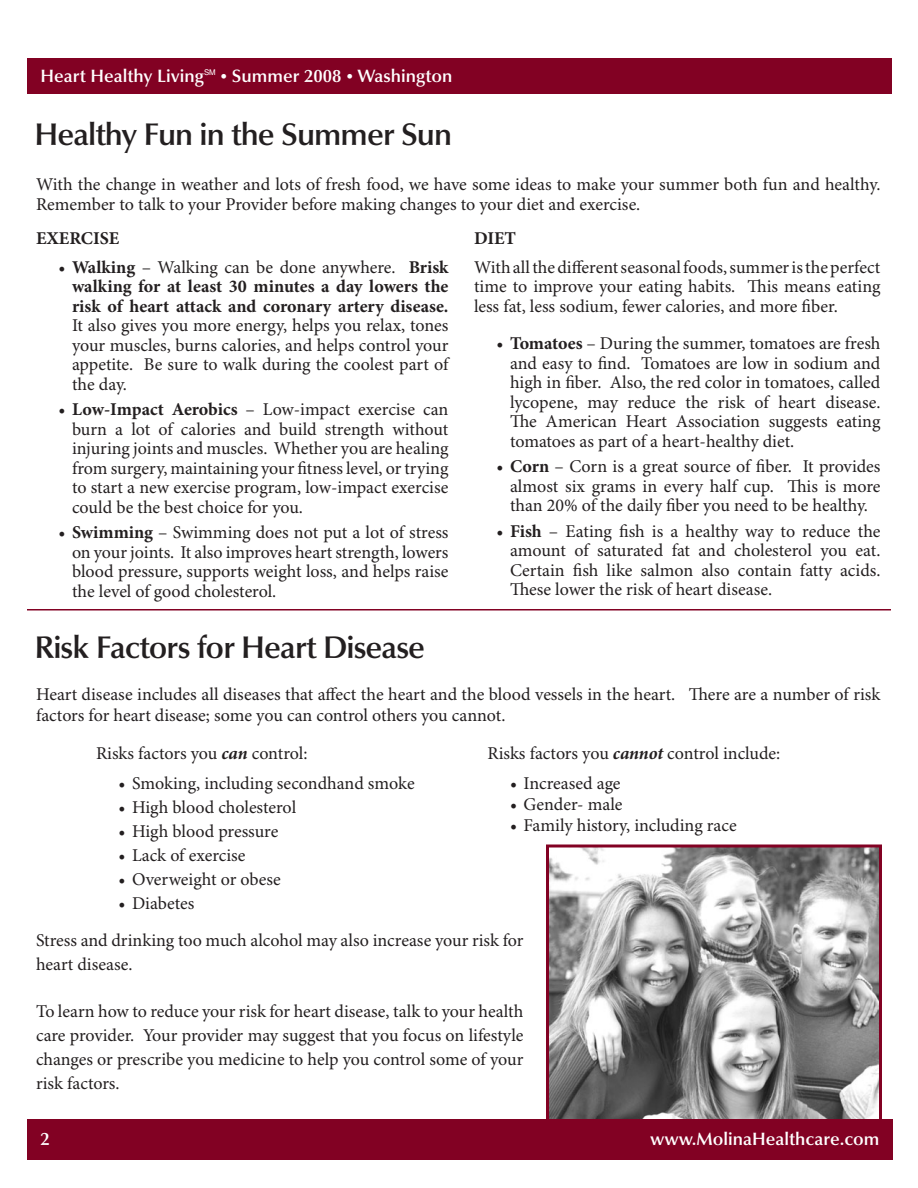
<style>
.page{position:relative;width:918px;height:1188px;background:#fff}
.page>*{position:absolute;margin:0;border:0;box-sizing:border-box;transform-origin:0 0}
.t1{font:600 31.5px "Optima LT Std";letter-spacing:-.03em;color:#231f20}
.t2{font:18px/19.5px "Minion Pro";letter-spacing:-.005em;color:#231f20;text-align:justify}
.t3{font:600 18px "Optima LT Std";color:#fff}
.t4{font:700 18px "Minion Pro";color:#231f20}
.s1{font-size:13.5px}
.s2{font-weight:700}
.s3{font-weight:700;font-style:italic}
</style>
<div class="page">
<div style="left:27px;top:58px;width:864px;height:36px;background:#820123"></div>
<hr style="left:27px;top:609px;width:864px;height:1px;background:#820123">
<img style="left:550px;top:848px;width:328px;height:271px">
<div style="left:546px;top:844px;width:336px;height:280px;border:3px solid #820123"></div>
<div style="left:27px;top:1119px;width:866px;height:40px;background:#820123"></div>
<p class="t3" style="left:40px;top:66px;width:414px">Heart Healthy Living<sup>sm</sup> <span class="s1">•</span> Summer 2008 <span class="s1">•</span> Washington</p>
<p class="t1" style="left:34px;top:116px;width:419px">Healthy Fun in the Summer Sun</p>
<p class="t2" style="left:36px;top:175px;width:846px;line-height:20px">With the change in weather and lots of fresh food, we have some ideas to make your summer both fun and healthy.<br>Remember to talk to your Provider before making changes to your diet and exercise.</p>
<p class="t4" style="left:36px;top:228px;width:85px">EXERCISE</p>
<p class="t2" style="left:72px;top:258px;width:378px;text-indent:-14px">• <span class="s2">Walking</span> – Walking can be done anywhere. <span class="s2">Brisk walking for at least 30 minutes a day lowers the risk of heart attack and coronary artery disease.<br></span>It also gives you more energy, helps you relax, tones your muscles, burns calories, and helps control your appetite. Be sure to walk during the coolest part of the day.</p>
<p class="t2" style="left:72px;top:400px;width:378px;text-indent:-14px">• <span class="s2">Low-Impact Aerobics</span> – Low-impact exercise can burn a lot of calories and build strength without injuring joints and muscles. Whether you are healing from surgery, maintaining your fitness level, or trying to start a new exercise program, low-impact exercise could be the best choice for you.</p>
<p class="t2" style="left:72px;top:523px;width:378px;text-indent:-14px">• <span class="s2">Swimming</span> – Swimming does not put a lot of stress on your joints. It also improves heart strength, lowers blood pressure, supports weight loss, and helps raise the level of good cholesterol.</p>
<p class="t4" style="left:474px;top:228px;width:44px">DIET</p>
<p class="t2" style="left:474px;top:258px;width:408px">With all the different seasonal foods, summer is the perfect time to improve your eating habits. This means eating less fat, less sodium, fewer calories, and more fiber.</p>
<p class="t2" style="left:510px;top:334px;width:372px;text-indent:-14px">• <span class="s2">Tomatoes</span> – During the summer, tomatoes are fresh and easy to find. Tomatoes are low in sodium and high in fiber. Also, the red color in tomatoes, called lycopene, may reduce the risk of heart disease.<br>The American Heart Association suggests eating tomatoes as part of a heart-healthy diet.</p>
<p class="t2" style="left:510px;top:457px;width:372px;text-indent:-14px">• <span class="s2">Corn</span> – Corn is a great source of fiber. It provides almost six grams in every half cup. This is more than 20% of the daily fiber you need to be healthy.</p>
<p class="t2" style="left:510px;top:522px;width:372px;text-indent:-14px">• <span class="s2">Fish</span> – Eating fish is a healthy way to reduce the amount of saturated fat and cholesterol you eat.<br>Certain fish like salmon also contain fatty acids.<br>These lower the risk of heart disease.</p>
<p class="t1" style="left:34px;top:629px;width:392px">Risk Factors for Heart Disease</p>
<p class="t2" style="left:36px;top:685px;width:846px;line-height:21px">Heart disease includes all diseases that affect the heart and the blood vessels in the heart. There are a number of risk factors for heart disease; some you can control others you cannot.</p>
<p class="t2" style="left:96px;top:744px;width:213px">Risks factors you <span class="s3">can</span> control:</p>
<p class="t2" style="left:118px;top:774px;width:298px">• Smoking, including secondhand smoke</p>
<p class="t2" style="left:118px;top:798px;width:179px">• High blood cholesterol</p>
<p class="t2" style="left:118px;top:822px;width:161px">• High blood pressure</p>
<p class="t2" style="left:118px;top:846px;width:129px">• Lack of exercise</p>
<p class="t2" style="left:118px;top:870px;width:164px">• Overweight or obese</p>
<p class="t2" style="left:118px;top:894px;width:77px">• Diabetes</p>
<p class="t2" style="left:488px;top:744px;width:294px">Risks factors you <span class="s3">cannot</span> control include:</p>
<p class="t2" style="left:510px;top:774px;width:112px">• Increased age</p>
<p class="t2" style="left:510px;top:795px;width:114px">• Gender- male</p>
<p class="t2" style="left:510px;top:816px;width:228px">• Family history, including race</p>
<p class="t2" style="left:36px;top:929px;width:489px;line-height:24px">Stress and drinking too much alcohol may also increase your risk for heart disease.</p>
<p class="t2" style="left:36px;top:1000px;width:489px;line-height:24px">To learn how to reduce your risk for heart disease, talk to your health care provider. Your provider may suggest that you focus on lifestyle changes or prescribe you medicine to help you control some of your risk factors.</p>
<p class="t3" style="left:40px;top:1129px;width:11px">2</p>
<p class="t3" style="left:650px;top:1129px;width:231px">www.MolinaHealthcare.com</p>
</div>
